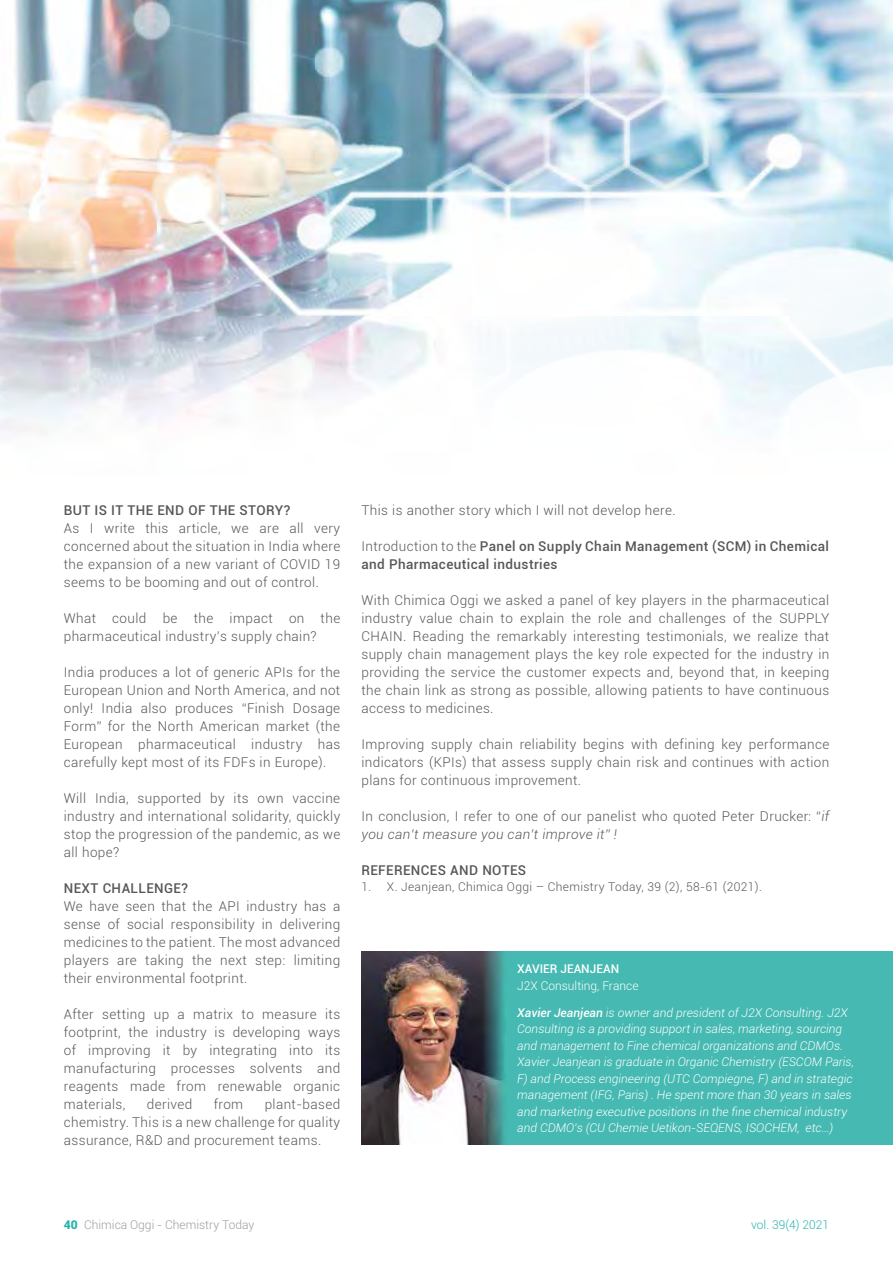
<style>
.page{position:relative;width:893px;height:1263px;background:#fff}
.page>*{position:absolute;margin:0;border:0;box-sizing:border-box;transform-origin:0 0}
.t1{font:300 13.5px/18px "Roboto";letter-spacing:.03em;color:#575756;text-align:justify}
.t2{font:500 13.5px/18px "Roboto";letter-spacing:.03em;color:#575756}
.t3{font:italic 300 12px/16.5px "Roboto";color:#fff}
.t4{font:300 12px "Roboto";letter-spacing:.03em;color:#575756}
.t5{font:300 12px/16.5px "Roboto";color:#fff}
.t6{font:300 12px "Roboto";color:#9d9d9c}
.t7{font:300 12px "Roboto";color:#28b4ac}
.s1{font-weight:500}
.s2{font-weight:300}
.s3{font-style:italic}
.s4{font-weight:900;color:#28b4ac}
</style>
<div class="page">
<img style="left:0;top:0;width:893px;height:435px">
<div style="left:361px;top:952px;width:532px;height:193px;background:#45b9b2"></div>
<img style="left:361px;top:952px;width:144px;height:193px">
<p class="t1" style="left:64px;top:500px;width:278px;text-align:left"><span class="s1">BUT IS IT THE END OF THE STORY?<br></span>As I write this article, we are all very concerned about the situation in India where the expansion of a new variant of COVID 19 seems to be booming and out of control.</p>
<p class="t1" style="left:64px;top:608px;width:278px">What could be the impact on the pharmaceutical industry’s supply chain?</p>
<p class="t1" style="left:64px;top:662px;width:278px">India produces a lot of generic APIs for the European Union and North America, and not only! India also produces “Finish Dosage Form” for the North American market (the European pharmaceutical industry has carefully kept most of its FDFs in Europe).</p>
<p class="t1" style="left:64px;top:788px;width:278px">Will India, supported by its own vaccine industry and international solidarity, quickly stop the progression of the pandemic, as we all hope?</p>
<p class="t1" style="left:64px;top:878px;width:278px;text-align:left"><span class="s1">NEXT CHALLENGE?<br></span>We have seen that the API industry has a sense of social responsibility in delivering medicines to the patient. The most advanced players are taking the next step: limiting their environmental footprint.</p>
<p class="t1" style="left:64px;top:1004px;width:278px">After setting up a matrix to measure its footprint, the industry is developing ways of improving it by integrating into its manufacturing processes solvents and reagents made from renewable organic materials,</p>
<p class="t1" style="left:147px;top:1094px;width:47px">derived</p>
<p class="t1" style="left:214px;top:1094px;width:31px">from</p>
<p class="t1" style="left:64px;top:1094px;width:278px;text-indent:201px">plant-based chemistry. This is a new challenge for quality assurance, R&amp;D and procurement teams.</p>
<p class="t1" style="left:361px;top:500px;width:316px">This is another story which I will not develop here.</p>
<p class="t2" style="left:361px;top:536px;width:469px"><span class="s2">Introduction to the</span> Panel on Supply Chain Management (SCM) in Chemical and Pharmaceutical industries</p>
<p class="t1" style="left:361px;top:590px;width:469px">With Chimica Oggi we asked a panel of key players in the pharmaceutical industry value chain to explain the role and challenges of the SUPPLY CHAIN. Reading the remarkably interesting testimonials, we realize that supply chain management plays the key role expected for the industry in providing the service the customer expects and, beyond that, in keeping the chain link as strong as possible, allowing patients to have continuous access to medicines.</p>
<p class="t1" style="left:361px;top:734px;width:469px">Improving supply chain reliability begins with defining key performance indicators (KPIs) that assess supply chain risk and continues with action plans for continuous improvement.</p>
<p class="t1" style="left:361px;top:806px;width:469px">In conclusion, I refer to one of our panelist who quoted Peter Drucker: “<span class="s3">if you can’t measure you can’t improve it” !</span></p>
<p class="t2" style="left:361px;top:860px;width:166px">REFERENCES AND NOTES</p>
<p class="t4" style="left:361px;top:879px;width:402px">1. X. Jeanjean, Chimica Oggi – Chemistry Today, 39 (2), 58-61 (2021).</p>
<p class="t5" style="left:517px;top:960px;width:123px"><span class="s1">XAVIER JEANJEAN<br></span>J2X Consulting, France</p>
<p class="t3" style="left:517px;top:1004px;width:338px"><span class="s1">Xavier Jeanjean</span> is owner and president of J2X Consulting. J2X Consulting is a providing support in sales, marketing, sourcing and management to Fine chemical organizations and CDMOs.<br>Xavier Jeanjean is graduate in Organic Chemistry (ESCOM Paris, F) and Process engineering (UTC Compiegne, F) and in strategic management (IFG, Paris) . He spent more than 30 years in sales and marketing executive positions in the fine chemical industry and CDMO’s (CU Chemie Uetikon-SEQENS, ISOCHEM, etc…)</p>
<p class="t6" style="left:64px;top:1217px;width:192px"><span class="s4">40</span> Chimica Oggi - Chemistry Today</p>
<p class="t7" style="left:751px;top:1217px;width:79px">vol. 39(4) 2021</p>
</div>
